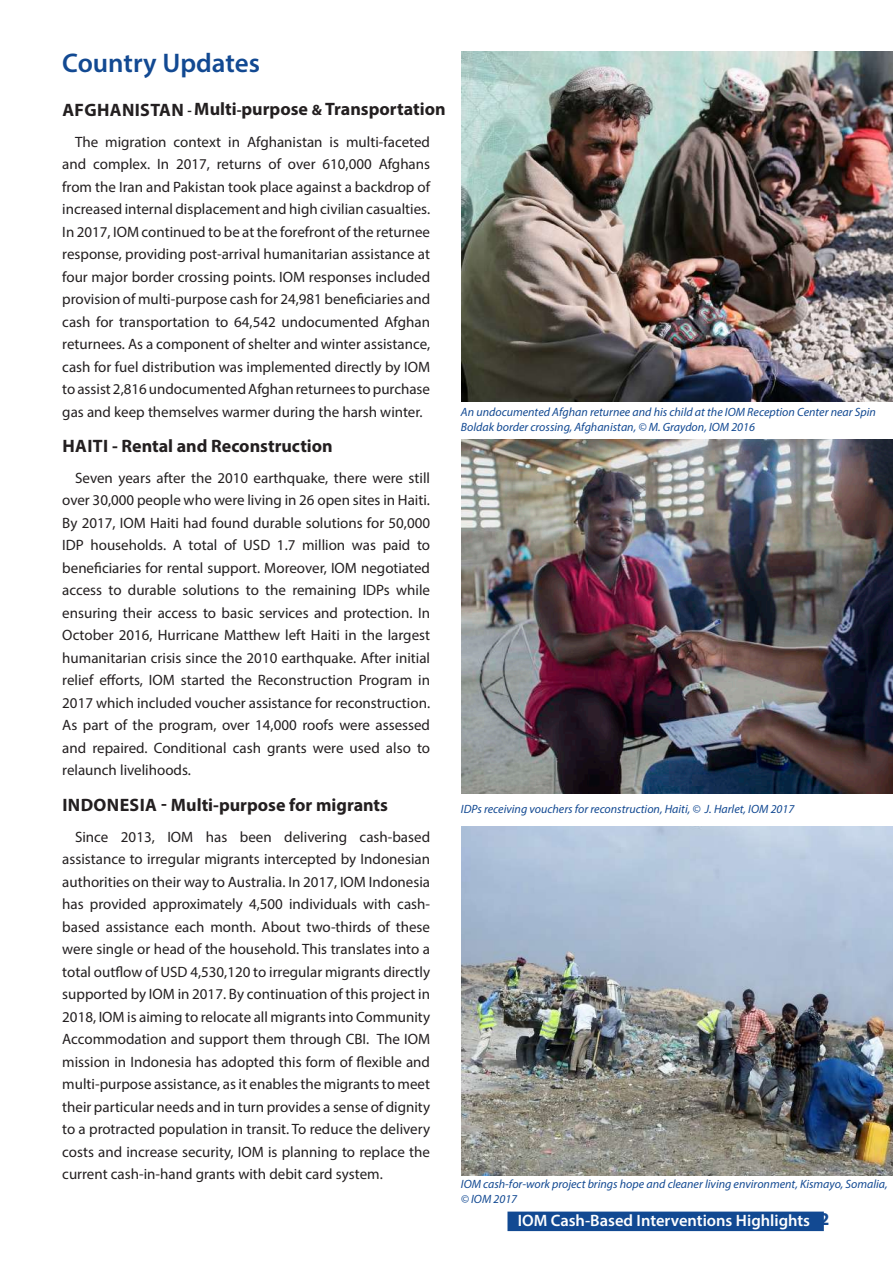
<style>
.page{position:relative;width:893px;height:1263px;background:#fff}
.page>*{position:absolute;margin:0;border:0;box-sizing:border-box;transform-origin:0 0}
.t1{font:600 27px "Myriad Pro";color:#124992}
.t2{font:700 18px "Myriad Pro";color:#231f20}
.t3{font:600 16.5px "Myriad Pro";color:#fff}
.t4{font:15px/22.5px "Myriad Pro";color:#231f20;text-align:justify}
.t5{font:italic 12px/15px "Myriad Pro";color:#124992}
.s1{font-size:13.5px}
.s2{font-size:15px}
.s3{font-weight:700;font-size:18px;color:#124992}
</style>
<div class="page">
<div style="left:507px;top:1211px;width:317px;height:20px;background:#124992"></div>
<img style="left:461px;top:826px;width:432px;height:350px">
<img style="left:461px;top:52px;width:432px;height:349px">
<img style="left:461px;top:440px;width:432px;height:353px">
<h1 class="t1" style="left:62px;top:46px;width:199px">Country Updates</h1>
<p class="t2" style="left:62px;top:97px;width:385px">AFGHANISTAN <span class="s1">-</span> Multi<span class="s2">-</span>purpose <span class="s2">&amp;</span> Transportation</p>
<p class="t4" style="left:62px;top:130px;width:369px;text-indent:13px">The migration context in Afghanistan is multi-faceted and complex. In 2017, returns of over 610,000 Afghans from the Iran and Pakistan took place against a backdrop of increased internal displacement and high civilian casualties.<br>In 2017, IOM continued to be at the forefront of the returnee response, providing post-arrival humanitarian assistance at four major border crossing points. IOM responses included provision of multi-purpose cash for 24,981 beneficiaries and cash for transportation to 64,542 undocumented Afghan returnees. As a component of shelter and winter assistance, cash for fuel distribution was implemented directly by IOM to assist 2,816 undocumented Afghan returnees to purchase gas and keep themselves warmer during the harsh winter.</p>
<p class="t2" style="left:62px;top:434px;width:272px">HAITI - Rental and Reconstruction</p>
<p class="t4" style="left:62px;top:466px;width:369px;text-indent:13px">Seven years after the 2010 earthquake, there were still over 30,000 people who were living in 26 open sites in Haiti.<br>By 2017, IOM Haiti had found durable solutions for 50,000<br>IDP households. A total of USD 1.7 million was paid to beneficiaries for rental support. Moreover, IOM negotiated access to durable solutions to the remaining IDPs while ensuring their access to basic services and protection. In October 2016, Hurricane Matthew left Haiti in the largest humanitarian crisis since the 2010 earthquake. After initial relief efforts, IOM started the Reconstruction Program in 2017 which included voucher assistance for reconstruction.<br>As part of the program, over 14,000 roofs were assessed and repaired. Conditional cash grants were used also to relaunch livelihoods.</p>
<p class="t2" style="left:62px;top:793px;width:327px">INDONESIA - Multi-purpose for migrants</p>
<p class="t4" style="left:62px;top:825px;width:369px;text-indent:13px">Since 2013, IOM has been delivering cash-based assistance to irregular migrants intercepted by Indonesian authorities on their way to Australia. In 2017, IOM Indonesia has provided approximately 4,500 individuals with cash&shy;based assistance each month. About two-thirds of these were single or head of the household. This translates into a total outflow of USD 4,530,120 to irregular migrants directly supported by IOM in 2017. By continuation of this project in 2018, IOM is aiming to relocate all migrants into Community Accommodation and support them through CBI. The IOM mission in Indonesia has adopted this form of flexible and multi-purpose assistance, as it enables the migrants to meet their particular needs and in turn provides a sense of dignity to a protracted population in transit. To reduce the delivery costs and increase security, IOM is planning to replace the current cash-in-hand grants with debit card system.</p>
<p class="t5" style="left:461px;top:405px;width:416px">An undocumented Afghan returnee and his child at the IOM Reception Center near Spin<br>Boldak border crossing, Afghanistan, © M. Graydon, IOM 2016</p>
<p class="t5" style="left:461px;top:801px;width:335px">IDPs receiving vouchers for reconstruction, Haiti, © J. Harlet, IOM 2017</p>
<p class="t5" style="left:461px;top:1176px;width:428px">IOM cash-for-work project brings hope and cleaner living environment, Kismayo, Somalia, © IOM 2017</p>
<p class="t3" style="left:518px;top:1210px;width:313px">IOM Cash-Based Interventions Highlights <span class="s3">2</span></p>
</div>
